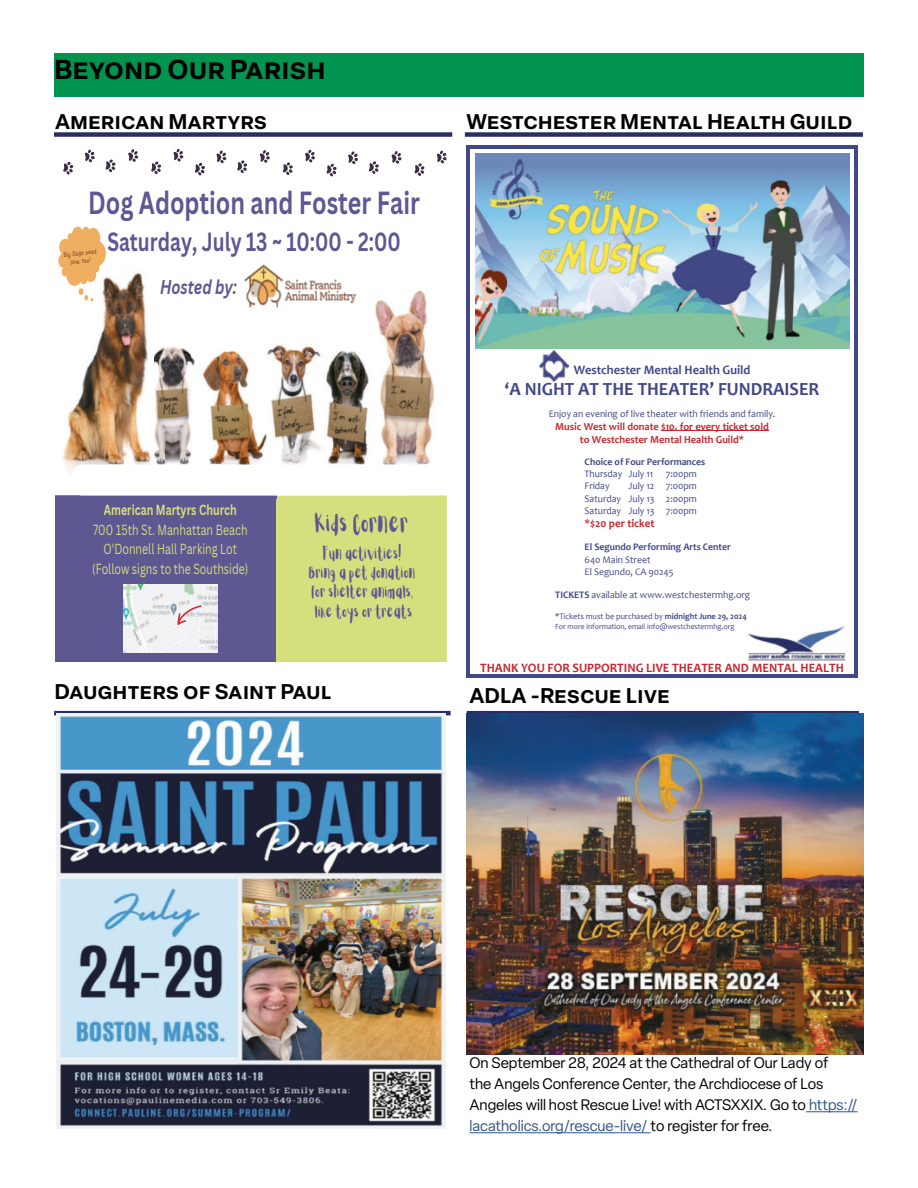
<style>
.page{position:relative;width:918px;height:1188px;background:#fff}
.page>*{position:absolute;margin:0;border:0;box-sizing:border-box;transform-origin:0 0}
.t1{font:700 31.2px "Canva Sans";color:#5d5792;scale:.74 1}
.t2{font:600 27px "Elza Text";color:#000}
.t3{font:700 25.65px "Canva Sans";color:#5d5792;scale:.74 1}
.t4{font:22.8px "Aloja Extended";color:#5d5792;scale:.74 1}
.t5{font:600 21px "Elza Text";color:#000}
.t6{font:italic 700 19.5px "Canva Sans";color:#5d5792;scale:.74 1}
.t7{font:700 18.6px "Sldnhs Candara";color:#414787}
.t8{font:15px/21px "Elza";color:#000}
.t9{font:14.25px/20px "Canva Sans";color:#d6df7d;text-align:center;scale:.74 1}
.t10{font:700 14.25px "Canva Sans";color:#d6df7d;scale:.74 1}
.t11{font:13.95px/19.2px "Aloja Extended";color:#5d5792;text-align:center;scale:.74 1}
.t12{font:700 12.9px "Rrvbgn Candara";color:#c9252e}
.t13{font:700 12.9px "Rrvbgn Candara";color:#414787}
.t14{font:700 11.4px "Rrvbgn Candara";color:#c9252e}
.t15{font:700 10.65px/13px "Rrvbgn Candara";color:#c9252e;text-align:center}
.t16{font:10.05px/12.1px "Candara";color:#414787}
.t17{font:700 10.05px "Rrvbgn Candara";color:#414787}
.t18{font:8.55px "Candara";color:#414787}
.t19{font:7.95px "Candara";color:#414787}
.t20{font:700 6.45px/8.1px "Comic Sans MS";color:#9f6337;text-align:center;scale:.75 1}
.s1{font-family:"Rrvbgn Candara"}
.s2{font-family:"Rrvbgn Candara";font-weight:700}
.s3{color:#30558a}
</style>
<div class="page">
<div style="left:54px;top:54px;width:810px;height:43px;background:#00944f"></div>
<div style="left:54px;top:132px;width:398px;height:5px;background:#292e64"></div>
<div style="left:465px;top:132px;width:398px;height:5px;background:#292e64"></div>
<svg style="left:467px;top:711px;width:392px;height:3px"></svg>
<hr style="left:54px;top:711px;width:397px;height:4px;background:#292e64">
<img style="left:154px;top:290px;width:281px;height:175px">
<img style="left:61px;top:273px;width:91px;height:192px">
<svg style="left:56px;top:465px;width:391px;height:197px"></svg>
<svg style="left:151px;top:161px;width:10px;height:13px"></svg>
<svg style="left:85px;top:149px;width:10px;height:13px"></svg>
<svg style="left:63px;top:162px;width:10px;height:13px"></svg>
<svg style="left:128px;top:149px;width:10px;height:13px"></svg>
<svg style="left:106px;top:159px;width:10px;height:13px"></svg>
<svg style="left:173px;top:149px;width:10px;height:13px"></svg>
<svg style="left:283px;top:162px;width:10px;height:13px"></svg>
<svg style="left:216px;top:150px;width:10px;height:13px"></svg>
<svg style="left:195px;top:162px;width:10px;height:14px"></svg>
<svg style="left:260px;top:150px;width:10px;height:13px"></svg>
<svg style="left:237px;top:160px;width:10px;height:13px"></svg>
<svg style="left:305px;top:150px;width:10px;height:12px"></svg>
<svg style="left:415px;top:163px;width:9px;height:13px"></svg>
<svg style="left:348px;top:151px;width:10px;height:13px"></svg>
<svg style="left:327px;top:163px;width:10px;height:14px"></svg>
<svg style="left:391px;top:151px;width:11px;height:13px"></svg>
<svg style="left:369px;top:161px;width:10px;height:13px"></svg>
<svg style="left:437px;top:150px;width:10px;height:13px"></svg>
<img style="left:243px;top:264px;width:114px;height:45px">
<svg style="left:58px;top:226px;width:48px;height:61px"></svg>
<div style="left:78px;top:288px;width:6px;height:7px;background:#f0ae60;border-radius:50%"></div>
<svg style="left:84px;top:295px;width:9px;height:7px"></svg>
<img style="left:57px;top:713px;width:389px;height:416px">
<img style="left:747px;top:625px;width:99px;height:36px">
<hr style="left:661px;top:430px;width:108px;height:1px;background:#c9252e">
<img style="left:540px;top:351px;width:29px;height:31px">
<img style="left:475px;top:153px;width:375px;height:196px">
<hr style="left:469px;top:146px;width:386px;height:3px;background:#414787">
<hr style="left:466px;top:149px;width:3px;height:525px;background:#414787">
<hr style="left:855px;top:149px;width:3px;height:525px;background:#414787">
<hr style="left:469px;top:674px;width:386px;height:3px;background:#414787">
<img style="left:466px;top:714px;width:398px;height:340px">
<hr style="left:806px;top:1111px;width:52px;height:1px;background:#30558a">
<hr style="left:469px;top:1132px;width:182px;height:1px;background:#30558a">
<h2 class="t2" style="left:54px;top:48px;width:273px">Beyond Our Parish</h2>
<h3 class="t5" style="left:55px;top:105px;width:214px">American Martyrs</h3>
<h3 class="t5" style="left:466px;top:105px;width:388px">Westchester Mental Health Guild</h3>
<h1 class="t1" style="left:88px;top:184px;width:450px">Dog Adoption and Foster Fair</h1>
<h3 class="t3" style="left:107px;top:226px;width:398px">Saturday, July 13 ~ 10:00 - 2:00</h3>
<h3 class="t6" style="left:160px;top:275px;width:105px">Hosted by:</h3>
<p class="t20" style="left:63px;top:251px;width:46px;rotate:-7deg">Big Dogs need love too!</p>
<h3 class="t10" style="left:104px;top:501px;width:181px">American Martyrs Church</h3>
<h3 class="t9" style="left:92px;top:520px;width:213px">700 15th St. Manhattan Beach<br>O'Donnell Hall Parking Lot (Follow signs to the Southside)</h3>
<h3 class="t4" style="left:315px;top:511px;width:128px">Kids Corner</h3>
<h3 class="t11" style="left:309px;top:545px;width:145px">Fun activities!<br>Bring a pet donation for shelter animals, like toys or treats</h3>
<p class="t13" style="left:574px;top:362px;width:178px">Westchester Mental Health Guild</p>
<h3 class="t7" style="left:505px;top:378px;width:316px">‘A NIGHT AT THE THEATER’ <span class="s1">FUNDRAISER</span></h3>
<p class="t16" style="left:549px;top:407px;width:228px">Enjoy an evening of live theater with friends and family.</p>
<p class="t15" style="left:555px;top:420px;width:215px">Music West will donate $10. for every ticket sold to Westchester Mental Health Guild*</p>
<p class="t17" style="left:585px;top:455px;width:122px">Choice of Four Performances</p>
<p class="t16" style="left:585px;top:468px;width:114px">Thursday July 11 7:00pm<br>Friday</p>
<p class="t16" style="left:585px;top:480px;width:114px;text-align:justify;text-indent:44px">July 12 7:00pm Saturday July 13 2:00pm Saturday July 13 7:00pm</p>
<p class="t14" style="left:585px;top:516px;width:71px">*$20 per ticket</p>
<p class="t17" style="left:585px;top:541px;width:148px">El Segundo Performing Arts Center</p>
<p class="t16" style="left:585px;top:553px;width:90px">640 Main Street<br>El Segundo, CA 90245</p>
<p class="t16" style="left:555px;top:588px;width:197px"><span class="s2">TICKETS</span> available at www.westchestermhg.org</p>
<p class="t18" style="left:555px;top:611px;width:193px">*Tickets must be purchased by <span class="s2">midnight June 29, 2024</span></p>
<p class="t19" style="left:555px;top:621px;width:181px">For more information, email info@westchestermhg.org</p>
<p class="t12" style="left:480px;top:660px;width:365px">THANK YOU FOR SUPPORTING LIVE THEATER AND MENTAL HEALTH</p>
<h3 class="t5" style="left:55px;top:675px;width:279px">Daughters of Saint Paul</h3>
<h3 class="t5" style="left:469px;top:679px;width:202px">ADLA -Rescue Live</h3>
<h3 class="t8" style="left:469px;top:1052px;width:390px">On September 28, 2024 at the Cathedral of Our Lady of<br>the Angels Conference Center, the Archdiocese of Los Angeles will host Rescue Live! with ACTSXXIX. Go to <span class="s3">https:// lacatholics.org/rescue-live/</span> to register for free.</h3>
</div>
